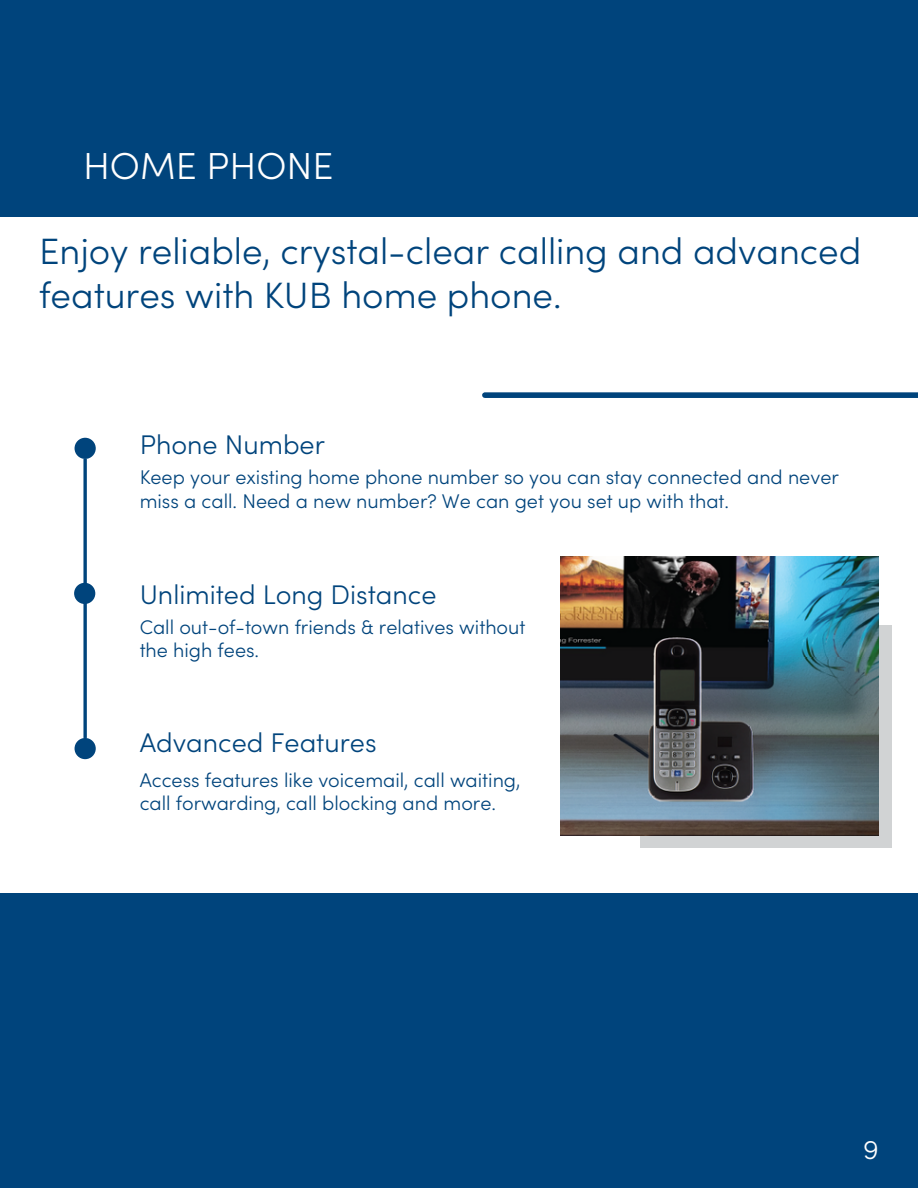
<style>
.page{position:relative;width:918px;height:1188px;background:#fff}
.page>*{position:absolute;margin:0;border:0;box-sizing:border-box;transform-origin:0 0}
.t1{font:300 37.65px "Sofia Pro";color:#fff}
.t2{font:300 36.6px/43.8px "Sofia Pro";color:#00447c}
.t3{font:300 27px "Sofia Pro";color:#00447c}
.t4{font:300 27px "Sofia Pro";color:#fff}
.t5{font:300 19.8px/23.7px "Sofia Pro";color:#00447c}
</style>
<div class="page">
<div style="left:0;top:893px;width:918px;height:295px;background:#00447c"></div>
<div style="left:485px;top:392px;width:433px;height:6px;background:#00447c"></div>
<div style="left:0;top:0;width:918px;height:217px;background:#00447c"></div>
<div style="left:75px;top:438px;width:21px;height:21px;background:#00447c;border-radius:50%"></div>
<div style="left:74px;top:583px;width:21px;height:21px;background:#00447c;border-radius:50%"></div>
<div style="left:641px;top:625px;width:251px;height:223px;background:#d1d3d4"></div>
<img style="left:560px;top:557px;width:319px;height:279px">
<svg style="left:83px;top:459px;width:4px;height:279px"></svg>
<div style="left:75px;top:738px;width:21px;height:21px;background:#00447c;border-radius:50%"></div>
<h1 class="t1" style="left:83px;top:151px;width:252px">HOME PHONE</h1>
<h2 class="t2" style="left:39px;top:233px;width:824px">Enjoy reliable, crystal-clear calling and advanced features with KUB home phone.</h2>
<h3 class="t3" style="left:140px;top:435px;width:187px">Phone Number</h3>
<p class="t5" style="left:140px;top:467px;width:701px">Keep your existing home phone number so you can stay connected and never miss a call. Need a new number? We can get you set up with that.</p>
<h3 class="t3" style="left:140px;top:584px;width:298px">Unlimited Long Distance</h3>
<p class="t5" style="left:140px;top:617px;width:387px">Call out-of-town friends &amp; relatives without the high fees.</p>
<h3 class="t3" style="left:140px;top:732px;width:238px">Advanced Features</h3>
<p class="t5" style="left:140px;top:770px;width:382px">Access features like voicemail, call waiting, call forwarding, call blocking and more.</p>
<h3 class="t4" style="left:863px;top:1139px;width:17px">9</h3>
</div>
